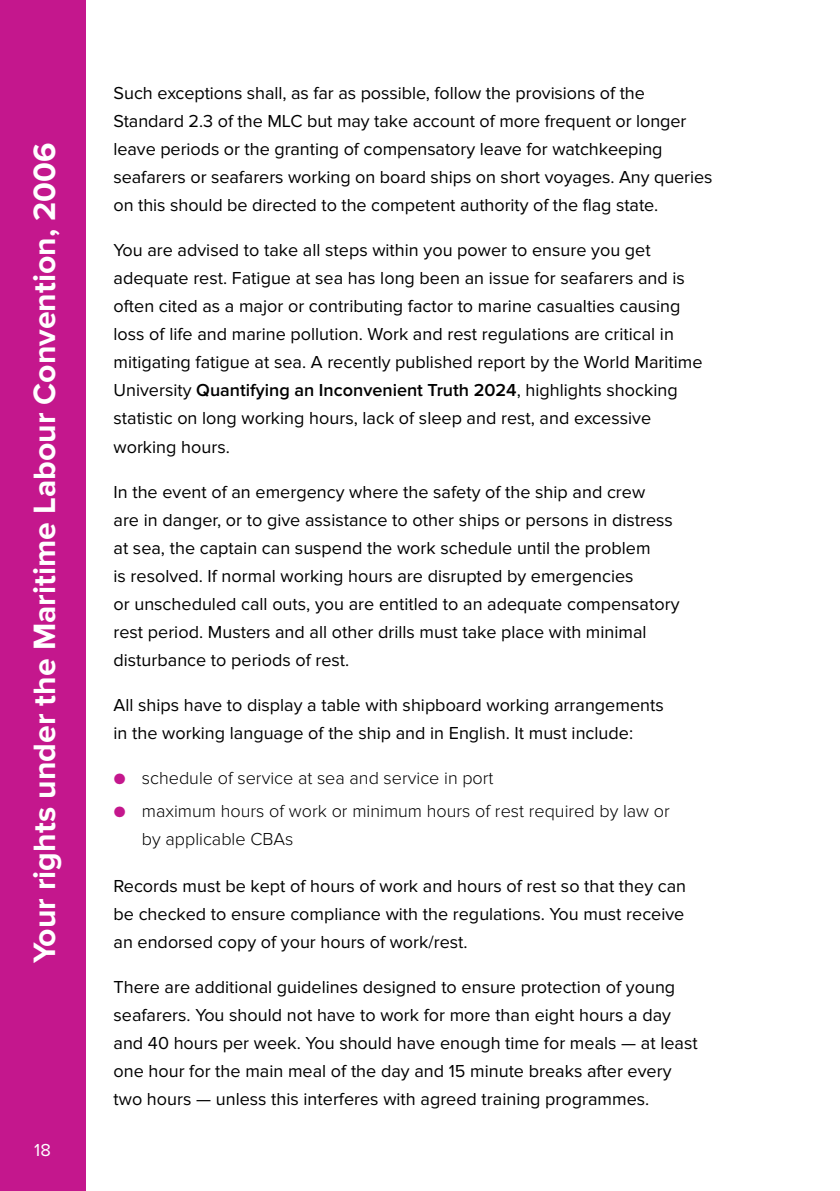
<style>
.page{position:relative;width:840px;height:1191px;background:#fff}
.page>*{position:absolute;margin:0;border:0;box-sizing:border-box;transform-origin:0 0}
.t1{font:700 32px "Proxima Nova";color:#fff}
.t2{font:18px/28px "Proxima Nova";color:#000}
.t3{font:300 18px/28px "Proxima Nova";color:#000}
.t4{font:18px "Proxima Nova";color:#fff}
.s1{font-weight:600}
.s2{color:#c4178d}
</style>
<div class="page">
<div style="left:0;top:0;width:85px;height:1191px;background:#c4178d"></div>
<h1 class="t1" style="left:26px;top:963px;width:822px;rotate:-90deg">Your rights under the Maritime Labour Convention, 2006</h1>
<p class="t4" style="left:34px;top:1139px;width:18px">18</p>
<p class="t2" style="left:113px;top:80px;width:600px">Such exceptions shall, as far as possible, follow the provisions of the Standard 2.3 of the MLC but may take account of more frequent or longer leave periods or the granting of compensatory leave for watchkeeping seafarers or seafarers working on board ships on short voyages. Any queries on this should be directed to the competent authority of the flag state.</p>
<p class="t2" style="left:113px;top:237px;width:590px">You are advised to take all steps within you power to ensure you get adequate rest. Fatigue at sea has long been an issue for seafarers and is often cited as a major or contributing factor to marine casualties causing loss of life and marine pollution. Work and rest regulations are critical in mitigating fatigue at sea. A recently published report by the World Maritime University <span class="s1">Quantifying an Inconvenient Truth 2024</span>, highlights shocking statistic on long working hours, lack of sleep and rest, and excessive working hours.</p>
<p class="t2" style="left:113px;top:478px;width:567px">In the event of an emergency where the safety of the ship and crew<br>are in danger, or to give assistance to other ships or persons in distress at sea, the captain can suspend the work schedule until the problem<br>is resolved. If normal working hours are disrupted by emergencies<br>or unscheduled call outs, you are entitled to an adequate compensatory rest period. Musters and all other drills must take place with minimal disturbance to periods of rest.</p>
<p class="t2" style="left:113px;top:691px;width:551px">All ships have to display a table with shipboard working arrangements in the working language of the ship and in English. It must include:</p>
<p class="t3" style="left:113px;top:764px;width:381px"><span class="s2">●</span> schedule of service at sea and service in port</p>
<p class="t3" style="left:142px;top:797px;width:529px;text-indent:-28px"><span class="s2">●</span> maximum hours of work or minimum hours of rest required by law or by applicable CBAs</p>
<p class="t2" style="left:113px;top:872px;width:574px;text-align:justify">Records must be kept of hours of work and hours of rest so that they can be checked to ensure compliance with the regulations. You must receive an endorsed copy of your hours of work/rest.</p>
<p class="t2" style="left:113px;top:973px;width:585px">There are additional guidelines designed to ensure protection of young seafarers. You should not have to work for more than eight hours a day and 40 hours per week. You should have enough time for meals — at least one hour for the main meal of the day and 15 minute breaks after every two hours — unless this interferes with agreed training programmes.</p>
</div>
